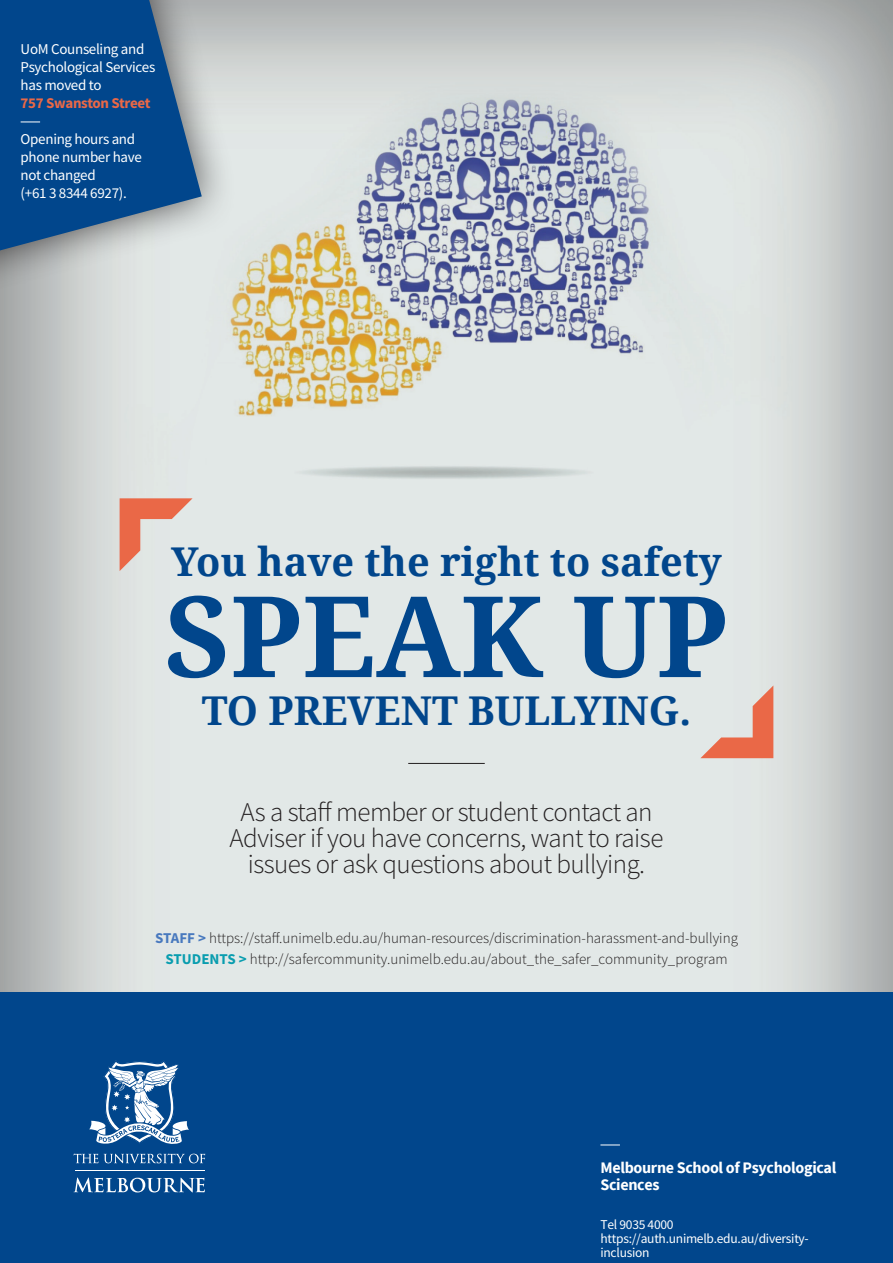
<style>
.page{position:relative;width:893px;height:1263px;background:#fff}
.page>*{position:absolute;margin:0;border:0;box-sizing:border-box;transform-origin:0 0}
.t1{font:700 112.5px "Noto Serif";color:#01468c}
.t2{font:700 39.75px "Noto Serif";color:#01468c}
.t3{font:300 27px/26.4px "Source Sans Pro";letter-spacing:-.02em;color:#231f20;text-align:center}
.t4{font:700 16.05px/17.2px "Source Sans Pro";letter-spacing:-.02em;color:#fff}
.t5{font:300 15px "Source Sans Pro";color:#231f20}
.t6{font:15px/18px "Source Sans Pro";letter-spacing:-.02em;color:#fff}
.t7{font:13.5px/14.4px "Source Sans Pro";letter-spacing:-.02em;color:#fff}
.s1{font-weight:700;color:#ea6847}
.s2{font-weight:700;color:#4879be}
.s3{font-weight:700;color:#099daf}
</style>
<div class="page">
<img style="left:0;top:0;width:893px;height:993px">
<div style="left:0;top:993px;width:893px;height:270px;background:#01468c"></div>
<svg style="left:74px;top:1154px;width:24px;height:9px"></svg>
<svg style="left:104px;top:1154px;width:101px;height:9px"></svg>
<hr style="left:75px;top:1170px;width:130px;height:1px;background:#fff">
<svg style="left:74px;top:1177px;width:131px;height:15px"></svg>
<svg style="left:89px;top:1060px;width:100px;height:84px"></svg>
<svg style="left:600px;top:1144px;width:20px;height:1px"></svg>
<svg style="left:120px;top:498px;width:73px;height:73px;background:#e4b4a6"></svg>
<svg style="left:700px;top:685px;width:73px;height:73px;background:#e4b4a7"></svg>
<hr style="left:408px;top:763px;width:77px;height:1px;background:#231f20">
<div style="left:0;top:0;width:237px;height:498px;background:#231f20;opacity:.75"></div>
<svg style="left:0;top:0;width:202px;height:250px;background:#265e95"></svg>
<svg style="left:21px;top:122px;width:19px;height:1px"></svg>
<p class="t6" style="left:21px;top:40px;width:136px">UoM Counseling and<br>Psychological Services has moved to<br><span class="s1">757 Swanston Street</span></p>
<p class="t6" style="left:21px;top:130px;width:123px">Opening hours and phone number have not changed<br>(+61 3 8344 6927).</p>
<p class="t2" style="left:171px;top:534px;width:552px">You have the right to safety</p>
<p class="t1" style="left:165px;top:557px;width:565px">SPEAK UP</p>
<p class="t2" style="left:202px;top:683px;width:491px">TO PREVENT BULLYING.</p>
<p class="t3" style="left:230px;top:798px;width:435px">As a staff member or student contact an<br>Adviser if you have concerns, want to raise issues or ask questions about bullying.</p>
<p class="t5" style="left:155px;top:929px;width:584px"><span class="s2">STAFF &gt;</span> https://staff.unimelb.edu.au/human-resources/discrimination-harassment-and-bullying</p>
<p class="t5" style="left:165px;top:950px;width:564px"><span class="s3">STUDENTS &gt;</span> http://safercommunity.unimelb.edu.au/about_the_safer_community_program</p>
<p class="t4" style="left:600px;top:1159px;width:237px">Melbourne School of Psychological<br>Sciences</p>
<p class="t7" style="left:600px;top:1217px;width:210px">Tel 9035 4000 https://auth.unimelb.edu.au/diversity&shy;inclusion</p>
</div>
